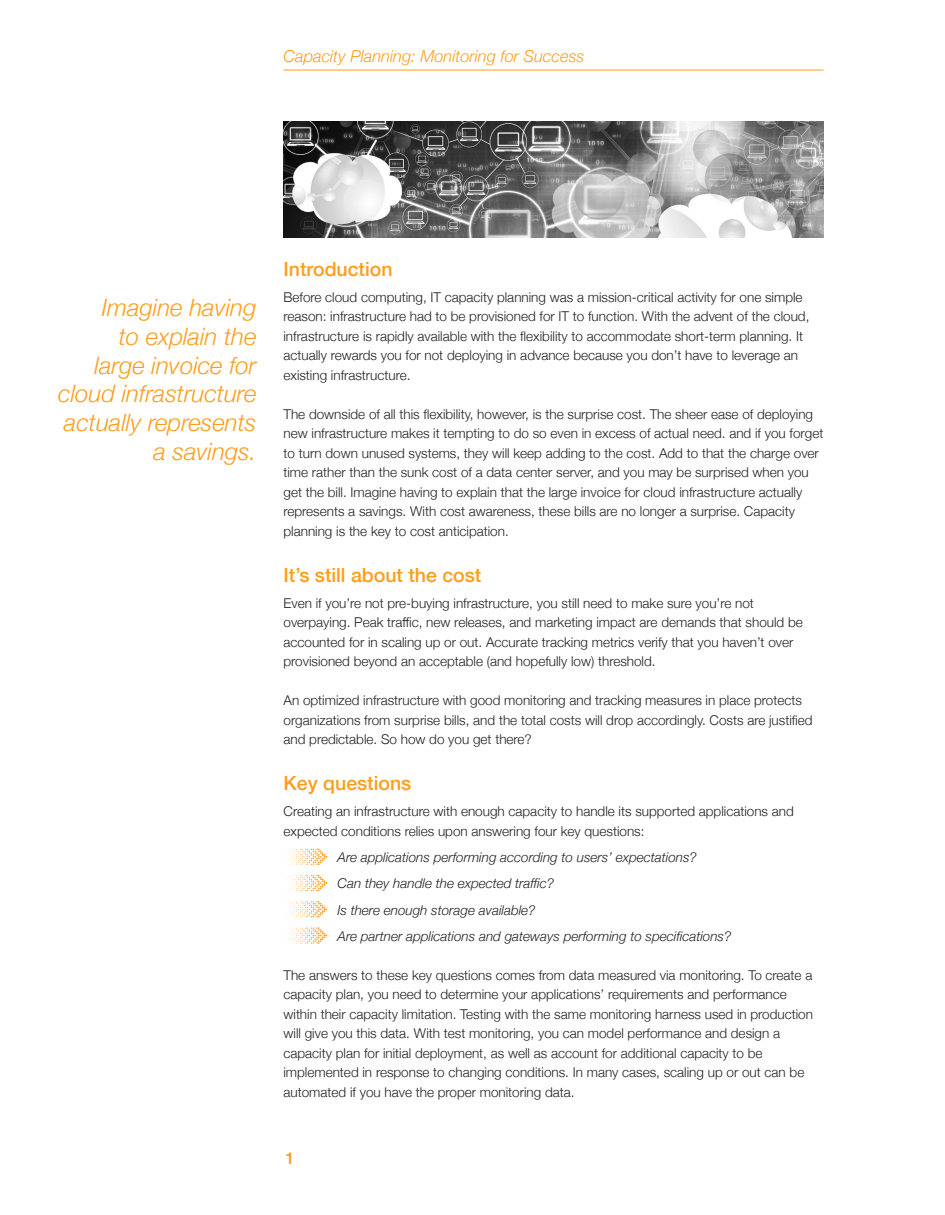
<style>
.page{position:relative;width:945px;height:1215px;background:#fff}
.page>*{position:absolute;margin:0;border:0;box-sizing:border-box;transform-origin:0 0}
.t1{font:italic 300 24px/28.8px "Helvetica Neue";color:#ff9d1b;text-align:right}
.t2{font:500 19.5px "Helvetica Neue";color:#ff9d1b}
.t3{font:italic 300 16.5px "Helvetica Neue";color:#ff9d1b}
.t4{font:500 16.5px "Helvetica Neue";color:#ff9d1b}
.t5{font:300 13.5px/19.5px "Helvetica Neue";color:#231f20}
.t6{font:italic 300 13.5px "Helvetica Neue";color:#231f20}
</style>
<div class="page">
<img style="left:284px;top:122px;width:540px;height:115px">
<svg style="left:285px;top:849px;width:42px;height:16px"></svg>
<svg style="left:285px;top:875px;width:42px;height:16px"></svg>
<svg style="left:285px;top:901px;width:42px;height:17px"></svg>
<svg style="left:285px;top:927px;width:42px;height:17px"></svg>
<hr style="left:284px;top:70px;width:540px;height:1px;background:#ff9d1b">
<p class="t3" style="left:284px;top:43px;width:303px">Capacity Planning: Monitoring for Success</p>
<p class="t1" style="left:58px;top:292px;width:200px">Imagine having<br>to explain the<br>large invoice for cloud infrastructure actually represents a savings.</p>
<p class="t2" style="left:284px;top:253px;width:111px">Introduction</p>
<p class="t5" style="left:284px;top:286px;width:527px">Before cloud computing, IT capacity planning was a mission-critical activity for one simple reason: infrastructure had to be provisioned for IT to function. With the advent of the cloud, infrastructure is rapidly available with the flexibility to accommodate short-term planning. It actually rewards you for not deploying in advance because you don’t have to leverage an existing infrastructure.</p>
<p class="t5" style="left:284px;top:403px;width:541px">The downside of all this flexibility, however, is the surprise cost. The sheer ease of deploying new infrastructure makes it tempting to do so even in excess of actual need. and if you forget to turn down unused systems, they will keep adding to the cost. Add to that the charge over time rather than the sunk cost of a data center server, and you may be surprised when you get the bill. Imagine having to explain that the large invoice for cloud infrastructure actually represents a savings. With cost awareness, these bills are no longer a surprise. Capacity planning is the key to cost anticipation.</p>
<p class="t2" style="left:284px;top:559px;width:199px">It’s still about the cost</p>
<p class="t5" style="left:284px;top:592px;width:521px">Even if you’re not pre-buying infrastructure, you still need to make sure you’re not overpaying. Peak traffic, new releases, and marketing impact are demands that should be accounted for in scaling up or out. Accurate tracking metrics verify that you haven’t over provisioned beyond an acceptable (and hopefully low) threshold.</p>
<p class="t5" style="left:284px;top:690px;width:531px">An optimized infrastructure with good monitoring and tracking measures in place protects organizations from surprise bills, and the total costs will drop accordingly. Costs are justified and predictable. So how do you get there?</p>
<p class="t2" style="left:284px;top:767px;width:129px">Key questions</p>
<p class="t5" style="left:284px;top:801px;width:512px">Creating an infrastructure with enough capacity to handle its supported applications and expected conditions relies upon answering four key questions:</p>
<p class="t6" style="left:338px;top:847px;width:361px">Are applications performing according to users’ expectations?</p>
<p class="t6" style="left:338px;top:873px;width:218px">Can they handle the expected traffic?</p>
<p class="t6" style="left:338px;top:899px;width:200px">Is there enough storage available?</p>
<p class="t6" style="left:338px;top:925px;width:395px">Are partner applications and gateways performing to specifications?</p>
<p class="t5" style="left:284px;top:964px;width:531px">The answers to these key questions comes from data measured via monitoring. To create a capacity plan, you need to determine your applications’ requirements and performance within their capacity limitation. Testing with the same monitoring harness used in production will give you this data. With test monitoring, you can model performance and design a capacity plan for initial deployment, as well as account for additional capacity to be implemented in response to changing conditions. In many cases, scaling up or out can be automated if you have the proper monitoring data.</p>
<p class="t4" style="left:286px;top:1144px;width:11px">1</p>
</div>
